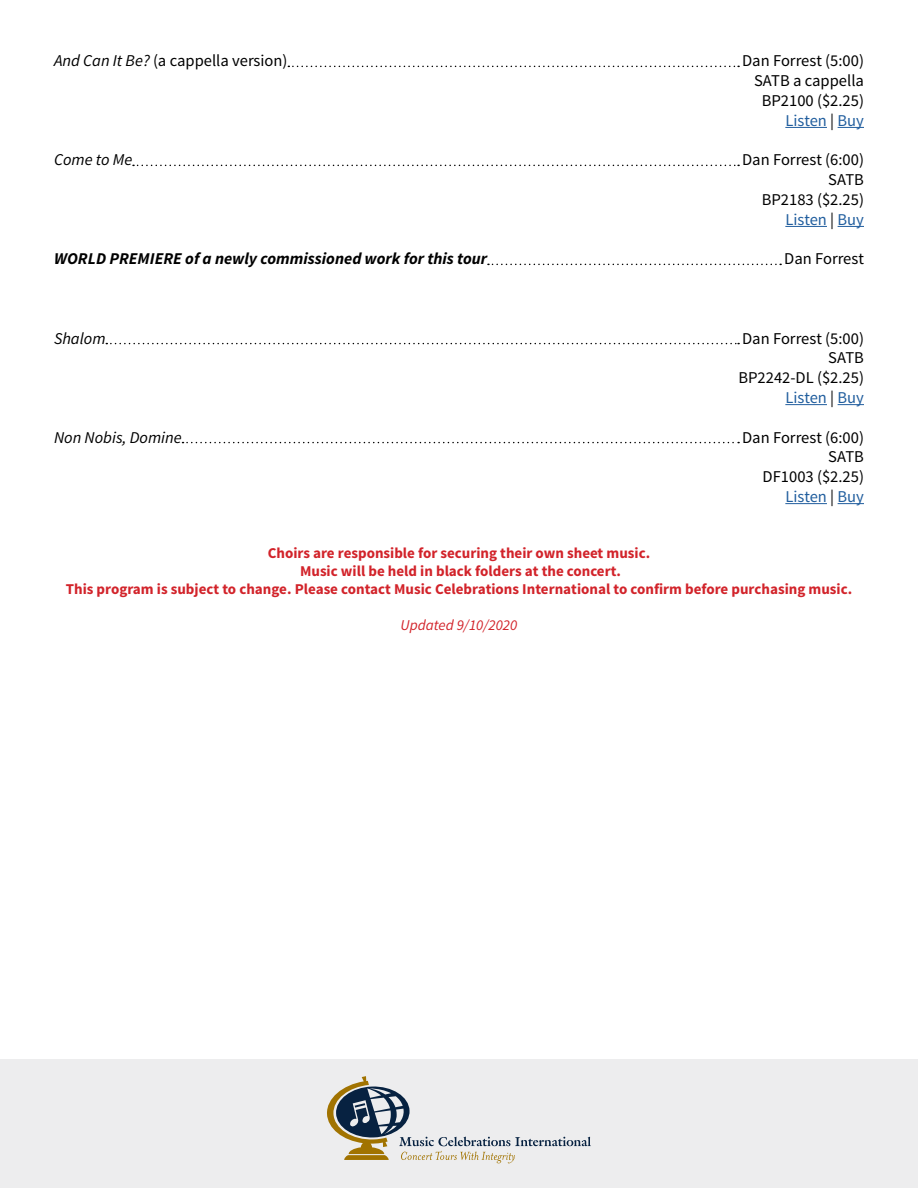
<style>
.page{position:relative;width:918px;height:1188px;background:#fff}
.page>*{position:absolute;margin:0;border:0;box-sizing:border-box;transform-origin:0 0}
.t1{font:16.5px/19.8px "Source Sans Pro";color:#000;text-align:right}
.t2{font:italic 700 16.5px "Source Sans Pro";color:#000}
.t3{font:italic 16.5px "Source Sans Pro";color:#000}
.t4{font:700 15px/18px "Source Sans Pro";color:#d2232a;text-align:center}
.t5{font:italic 15px "Source Sans Pro";color:#d2232a}
.s1{font-style:italic}
.s2{color:#215e9e}
</style>
<div class="page">
<div style="left:0;top:1060px;width:918px;height:128px;background:#ededee"></div>
<svg style="left:288px;top:66px;width:451px;height:1px"></svg>
<hr style="left:785px;top:127px;width:42px;height:1px;background:#215e9e">
<svg style="left:838px;top:127px;width:26px;height:1px"></svg>
<svg style="left:133px;top:165px;width:606px;height:1px"></svg>
<hr style="left:785px;top:226px;width:42px;height:1px;background:#215e9e">
<svg style="left:838px;top:226px;width:26px;height:1px"></svg>
<svg style="left:488px;top:264px;width:293px;height:1px"></svg>
<svg style="left:106px;top:343px;width:633px;height:1px"></svg>
<hr style="left:785px;top:404px;width:42px;height:1px;background:#215e9e">
<svg style="left:838px;top:404px;width:26px;height:1px"></svg>
<svg style="left:183px;top:442px;width:556px;height:1px"></svg>
<hr style="left:785px;top:503px;width:42px;height:1px;background:#215e9e">
<svg style="left:838px;top:503px;width:26px;height:1px"></svg>
<svg style="left:327px;top:1076px;width:264px;height:87px"></svg>
<p class="t1" style="left:54px;top:51px;width:235px"><span class="s1">And Can It Be?</span> (a cappella version)</p>
<p class="t1" style="left:742px;top:51px;width:123px">Dan Forrest (5:00)<br>SATB a cappella<br>BP2100 ($2.25)<br><span class="s2">Listen</span> | <span class="s2">Buy</span></p>
<p class="t3" style="left:54px;top:150px;width:80px">Come to Me</p>
<p class="t1" style="left:742px;top:150px;width:123px">Dan Forrest (6:00)<br>SATB<br>BP2183 ($2.25)<br><span class="s2">Listen</span> | <span class="s2">Buy</span></p>
<p class="t2" style="left:54px;top:248px;width:435px">WORLD PREMIERE of a newly commissioned work for this tour</p>
<p class="t1" style="left:784px;top:249px;width:81px">Dan Forrest</p>
<p class="t3" style="left:54px;top:328px;width:53px">Shalom</p>
<p class="t1" style="left:738px;top:328px;width:127px">Dan Forrest (5:00)<br>SATB<br>BP2242-DL ($2.25)<br><span class="s2">Listen</span> | <span class="s2">Buy</span></p>
<p class="t3" style="left:54px;top:427px;width:129px">Non Nobis, Domine</p>
<p class="t1" style="left:742px;top:427px;width:123px">Dan Forrest (6:00)<br>SATB<br>DF1003 ($2.25)<br><span class="s2">Listen</span> | <span class="s2">Buy</span></p>
<p class="t4" style="left:66px;top:544px;width:788px">Choirs are responsible for securing their own sheet music.<br>Music will be held in black folders at the concert.<br>This program is subject to change. Please contact Music Celebrations International to confirm before purchasing music.</p>
<p class="t5" style="left:401px;top:616px;width:118px">Updated 9/10/2020</p>
</div>
